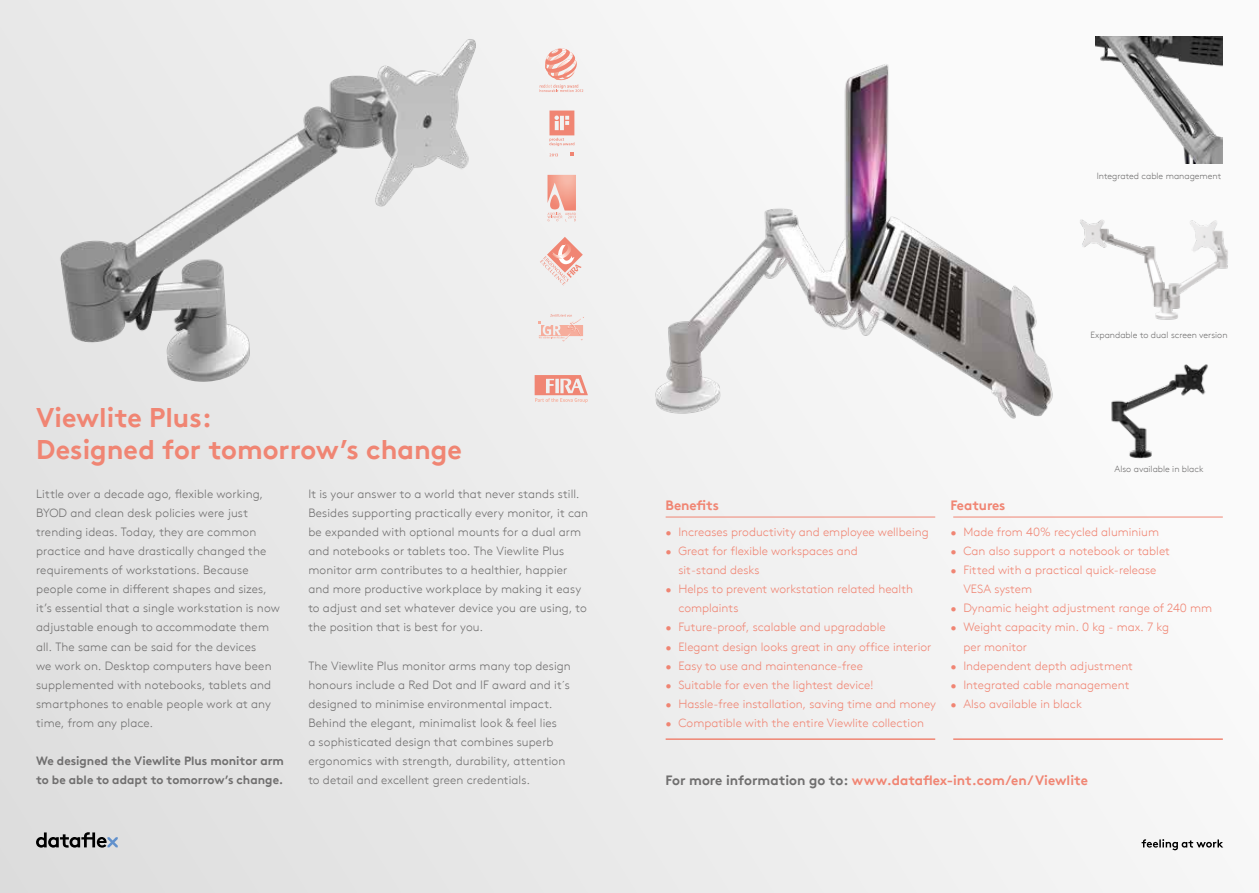
<style>
.page{position:relative;width:1259px;height:893px;background:#fff}
.page>*{position:absolute;margin:0;border:0;box-sizing:border-box;transform-origin:0 0}
.t1{font:700 27px/32px "Brown Pro TT";color:#f08573}
.t2{font:700 13.5px "Brown Pro TT";color:#f08573}
.t3{font:300 12px/19.2px "Brown Pro TT";letter-spacing:.01em;color:#706f6f}
.t4{font:300 12px/19.2px "Brown Pro TT";color:#f08573}
.t5{font:700 12px/19.2px "Brown Pro TT";color:#706f6f}
.t6{font:300 9px "Brown Pro TT";color:#706f6f}
.s1{color:#706f6f}
</style>
<div class="page">
<div style="left:0;top:0;width:1259px;height:893px;background:linear-gradient(to right,#e0e0e0,#fafafa)"></div>
<svg style="left:36px;top:832px;width:82px;height:16px"></svg>
<svg style="left:1141px;top:839px;width:82px;height:11px"></svg>
<img style="left:36px;top:36px;width:557px;height:372px">
<img style="left:1106px;top:351px;width:116px;height:121px">
<img style="left:636px;top:24px;width:435px;height:435px">
<img style="left:1095px;top:36px;width:127px;height:128px">
<img style="left:1076px;top:217px;width:155px;height:106px">
<hr style="left:665px;top:517px;width:270px;height:1px;background:#f08573">
<hr style="left:953px;top:517px;width:269px;height:1px;background:#f08573">
<hr style="left:665px;top:738px;width:270px;height:2px;background:#f08573">
<hr style="left:953px;top:738px;width:269px;height:2px;background:#f08573">
<svg style="left:540px;top:237px;width:43px;height:48px"></svg>
<svg style="left:570px;top:152px;width:4px;height:4px"></svg>
<svg style="left:549px;top:111px;width:25px;height:35px"></svg>
<svg style="left:549px;top:154px;width:9px;height:2px"></svg>
<svg style="left:539px;top:314px;width:45px;height:28px"></svg>
<svg style="left:534px;top:375px;width:54px;height:28px"></svg>
<svg style="left:539px;top:49px;width:44px;height:43px"></svg>
<svg style="left:547px;top:213px;width:29px;height:8px"></svg>
<img style="left:547px;top:175px;width:29px;height:36px">
<h1 class="t1" style="left:36px;top:399px;width:427px">Viewlite Plus:<br>Designed for tomorrow’s change</h1>
<p class="t3" style="left:36px;top:483px;width:245px">Little over a decade ago, flexible working, BYOD and clean desk policies were just trending ideas. Today, they are common practice and have drastically changed the requirements of workstations. Because people come in different shapes and sizes, it’s essential that a single workstation is now adjustable enough to accommodate them all. The same can be said for the devices<br>we work on. Desktop computers have been supplemented with notebooks, tablets and smartphones to enable people work at any time, from any place.</p>
<p class="t5" style="left:36px;top:750px;width:249px">We designed the Viewlite Plus monitor arm to be able to adapt to tomorrow’s change.</p>
<p class="t3" style="left:308px;top:483px;width:281px">It is your answer to a world that never stands still.<br>Besides supporting practically every monitor, it can be expanded with optional mounts for a dual arm and notebooks or tablets too. The Viewlite Plus monitor arm contributes to a healthier, happier and more productive workplace by making it easy to adjust and set whatever device you are using, to the position that is best for you.</p>
<p class="t3" style="left:308px;top:655px;width:264px">The Viewlite Plus monitor arms many top design honours include a Red Dot and IF award and it´s designed to minimise environmental impact.<br>Behind the elegant, minimalist look &amp; feel lies<br>a sophisticated design that combines superb ergonomics with strength, durability, attention to detail and excellent green credentials.</p>
<p class="t6" style="left:1096px;top:169px;width:126px">Integrated cable management</p>
<p class="t6" style="left:1090px;top:328px;width:138px">Expandable to dual screen version</p>
<p class="t2" style="left:665px;top:495px;width:55px">Benefits</p>
<p class="t4" style="left:665px;top:521px;width:264px">• Increases productivity and employee wellbeing</p>
<p class="t4" style="left:678px;top:540px;width:181px;text-indent:-13px">• Great for flexible workspaces and sit-stand desks</p>
<p class="t4" style="left:678px;top:579px;width:236px;text-indent:-13px">• Helps to prevent workstation related health complaints</p>
<p class="t4" style="left:665px;top:617px;width:222px">• Future-proof, scalable and upgradable</p>
<p class="t4" style="left:665px;top:636px;width:267px">• Elegant design looks great in any office interior</p>
<p class="t4" style="left:665px;top:655px;width:199px">• Easy to use and maintenance-free</p>
<p class="t4" style="left:665px;top:674px;width:209px">• Suitable for even the lightest device!</p>
<p class="t4" style="left:665px;top:693px;width:272px">• Hassle-free installation, saving time and money</p>
<p class="t4" style="left:665px;top:712px;width:260px">• Compatible with the entire Viewlite collection</p>
<p class="t6" style="left:1114px;top:462px;width:90px">Also available in black</p>
<p class="t2" style="left:950px;top:495px;width:56px">Features</p>
<p class="t4" style="left:950px;top:521px;width:210px">• Made from 40% recycled aluminium</p>
<p class="t4" style="left:950px;top:540px;width:221px">• Can also support a notebook or tablet</p>
<p class="t4" style="left:963px;top:559px;width:195px;text-indent:-13px">• Fitted with a practical quick-release<br>VESA system</p>
<p class="t4" style="left:950px;top:598px;width:263px">• Dynamic height adjustment range of 240 mm</p>
<p class="t4" style="left:963px;top:617px;width:207px;text-indent:-13px">• Weight capacity min. 0 kg - max. 7 kg per monitor</p>
<p class="t4" style="left:950px;top:655px;width:184px">• Independent depth adjustment</p>
<p class="t4" style="left:950px;top:674px;width:180px">• Integrated cable management</p>
<p class="t4" style="left:950px;top:693px;width:133px">• Also available in black</p>
<p class="t2" style="left:665px;top:769px;width:424px"><span class="s1">For more information go to:</span> www.dataflex-int.com/en/Viewlite</p>
</div>
